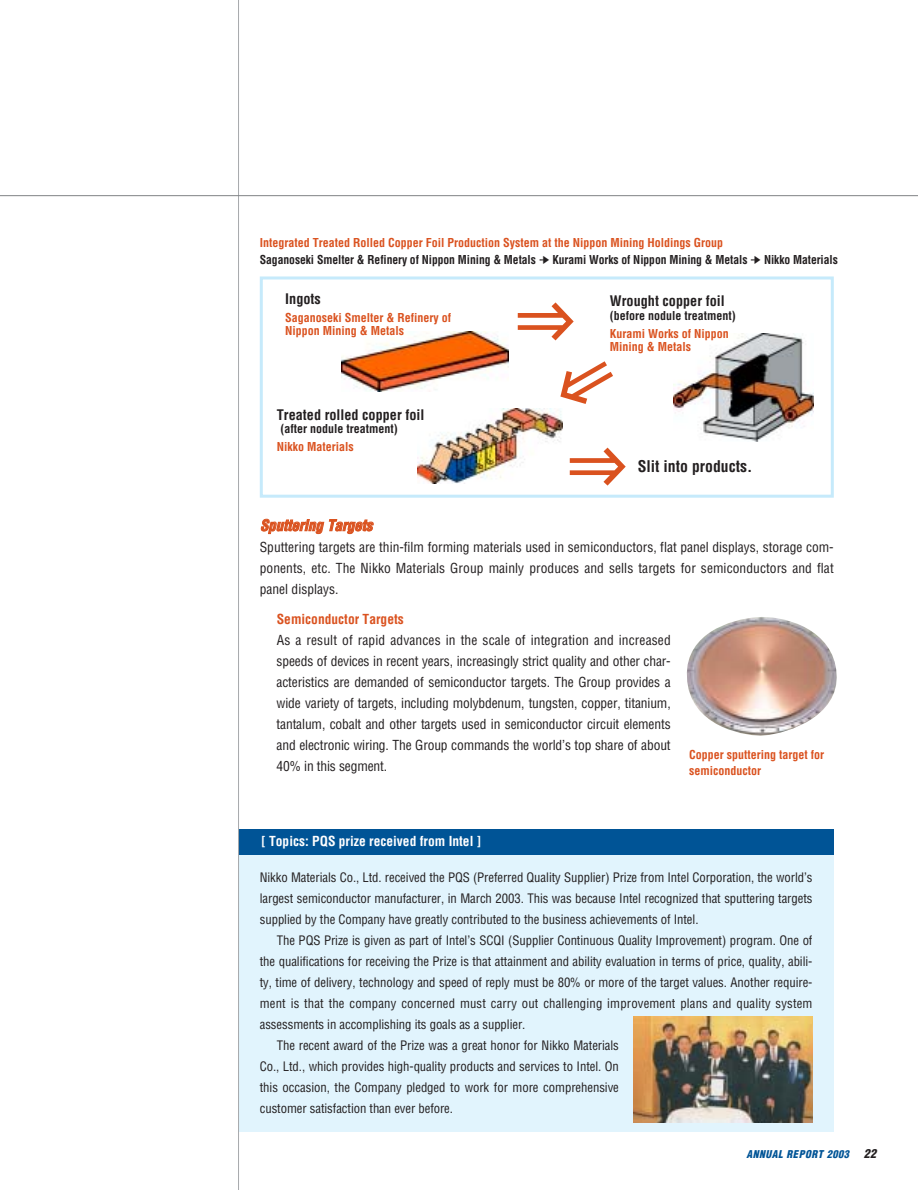
<style>
.page{position:relative;width:918px;height:1190px;background:#fff}
.page>*{position:absolute;margin:0;border:0;box-sizing:border-box;transform-origin:0 0}
.t1{font:60px "Midashi Go MB31";color:#da521f}
.t2{font:700 condensed 15.75px "Helvetica";color:#231f20}
.t3{font:italic 700 condensed 15px "Helvetica";letter-spacing:-.005em;color:#da521f}
.t4{font:700 condensed 14.25px "Helvetica";color:#231f20}
.t5{font:condensed 13.5px/21px "Helvetica";letter-spacing:-.005em;color:#231f20;text-align:justify}
.t6{font:700 condensed 13.5px "Helvetica";color:#fff}
.t7{font:700 condensed 13.5px "Helvetica";color:#da521f}
.t8{font:condensed 12.75px/21px "Helvetica";letter-spacing:-.005em;color:#231f20;text-align:justify}
.t9{font:condensed 12.75px "Helvetica";letter-spacing:.015em;color:#231f20}
.t10{font:700 condensed 12px/16.5px "Helvetica";color:#231f20}
.t11{font:700 condensed 12px/13.5px "Helvetica";color:#da521f}
.t12{font:italic 900 condensed 10.5px "Helvetica";letter-spacing:.05em;color:#005496}
.s1{color:#da521f}
.s2{font-size:12px;color:#231f20}
</style>
<div class="page">
<div style="left:239px;top:829px;width:595px;height:302px;background:#e1f4fd"></div>
<div style="left:239px;top:829px;width:595px;height:26px;background:#005496"></div>
<div style="left:260px;top:276px;width:574px;height:221px;border:3px solid #c6eafb"></div>
<img style="left:342px;top:332px;width:166px;height:59px">
<img style="left:417px;top:408px;width:146px;height:76px">
<hr style="left:238px;top:0;width:1px;height:1189px;background:#a7a9ac">
<img style="left:687px;top:617px;width:150px;height:118px">
<img style="left:634px;top:1016px;width:179px;height:107px">
<hr style="left:0;top:195px;width:918px;height:1px;background:#808285">
<img style="left:674px;top:333px;width:139px;height:108px">
<svg style="left:551px;top:408px;width:12px;height:5px"></svg>
<p class="t10" style="left:260px;top:235px;width:580px"><span class="s1">Integrated Treated Rolled Copper Foil Production System at the Nippon Mining Holdings Group<br></span>Saganoseki Smelter &amp; Refinery of Nippon Mining &amp; Metals ➔ Kurami Works of Nippon Mining &amp; Metals ➔ Nikko Materials</p>
<h1 class="t1" style="left:516px;top:299px;width:61px">⇒</h1>
<p class="t4" style="left:285px;top:293px;width:37px">Ingots</p>
<p class="t11" style="left:285px;top:312px;width:167px">Saganoseki Smelter &amp; Refinery of<br>Nippon Mining &amp; Metals</p>
<p class="t4" style="left:610px;top:295px;width:116px">Wrought copper foil</p>
<p class="t10" style="left:610px;top:308px;width:127px">(before nodule treatment)</p>
<p class="t11" style="left:610px;top:327px;width:120px">Kurami Works of Nippon<br>Mining &amp; Metals</p>
<p class="t4" style="left:277px;top:409px;width:149px">Treated rolled copper foil</p>
<p class="t10" style="left:281px;top:421px;width:119px">(after nodule treatment)</p>
<p class="t11" style="left:277px;top:441px;width:78px">Nikko Materials</p>
<h1 class="t1" style="left:568px;top:444px;width:61px">⇒</h1>
<p class="t2" style="left:638px;top:460px;width:116px">Slit into products.</p>
<p class="t3" style="left:260px;top:519px;width:114px">Sputtering Targets</p>
<p class="t5" style="left:260px;top:537px;width:575px">Sputtering targets are thin-film forming materials used in semiconductors, flat panel displays, storage com&shy;ponents, etc. The Nikko Materials Group mainly produces and sells targets for semiconductors and flat panel displays.</p>
<p class="t7" style="left:277px;top:613px;width:129px">Semiconductor Targets</p>
<p class="t5" style="left:277px;top:630px;width:396px">As a result of rapid advances in the scale of integration and increased speeds of devices in recent years, increasingly strict quality and other char&shy;acteristics are demanded of semiconductor targets. The Group provides a wide variety of targets, including molybdenum, tungsten, copper, titanium, tantalum, cobalt and other targets used in semiconductor circuit elements and electronic wiring. The Group commands the world’s top share of about 40% in this segment.</p>
<p class="t11" style="left:689px;top:747px;width:136px;line-height:16.5px">Copper sputtering target for semiconductor</p>
<p class="t6" style="left:261px;top:836px;width:222px">[ Topics: PQS prize received from Intel ]</p>
<p class="t8" style="left:260px;top:867px;width:554px">Nikko Materials Co., Ltd. received the PQS (Preferred Quality Supplier) Prize from Intel Corporation, the world’s largest semiconductor manufacturer, in March 2003. This was because Intel recognized that sputtering targets supplied by the Company have greatly contributed to the business achievements of Intel.</p>
<p class="t8" style="left:277px;top:930px;width:537px">The PQS Prize is given as part of Intel’s SCQI (Supplier Continuous Quality Improvement) program. One of</p>
<p class="t8" style="left:260px;top:951px;width:554px">the qualifications for receiving the Prize is that attainment and ability evaluation in terms of price, quality, abili-</p>
<p class="t8" style="left:260px;top:972px;width:554px">ty, time of delivery, technology and speed of reply must be 80% or more of the target values. Another require-</p>
<p class="t9" style="left:260px;top:998px;width:554px">ment is that the company concerned must carry out challenging improvement plans and quality system</p>
<p class="t8" style="left:260px;top:1014px;width:267px">assessments in accomplishing its goals as a supplier.</p>
<p class="t8" style="left:277px;top:1035px;width:344px">The recent award of the Prize was a great honor for Nikko Materials</p>
<p class="t8" style="left:260px;top:1056px;width:361px">Co., Ltd., which provides high-quality products and services to Intel. On</p>
<p class="t8" style="left:260px;top:1077px;width:361px">this occasion, the Company pledged to work for more comprehensive</p>
<p class="t8" style="left:260px;top:1098px;width:195px">customer satisfaction than ever before.</p>
<p class="t12" style="left:746px;top:1150px;width:131px">ANNUAL REPORT 2003 <span class="s2">22</span></p>
</div>
